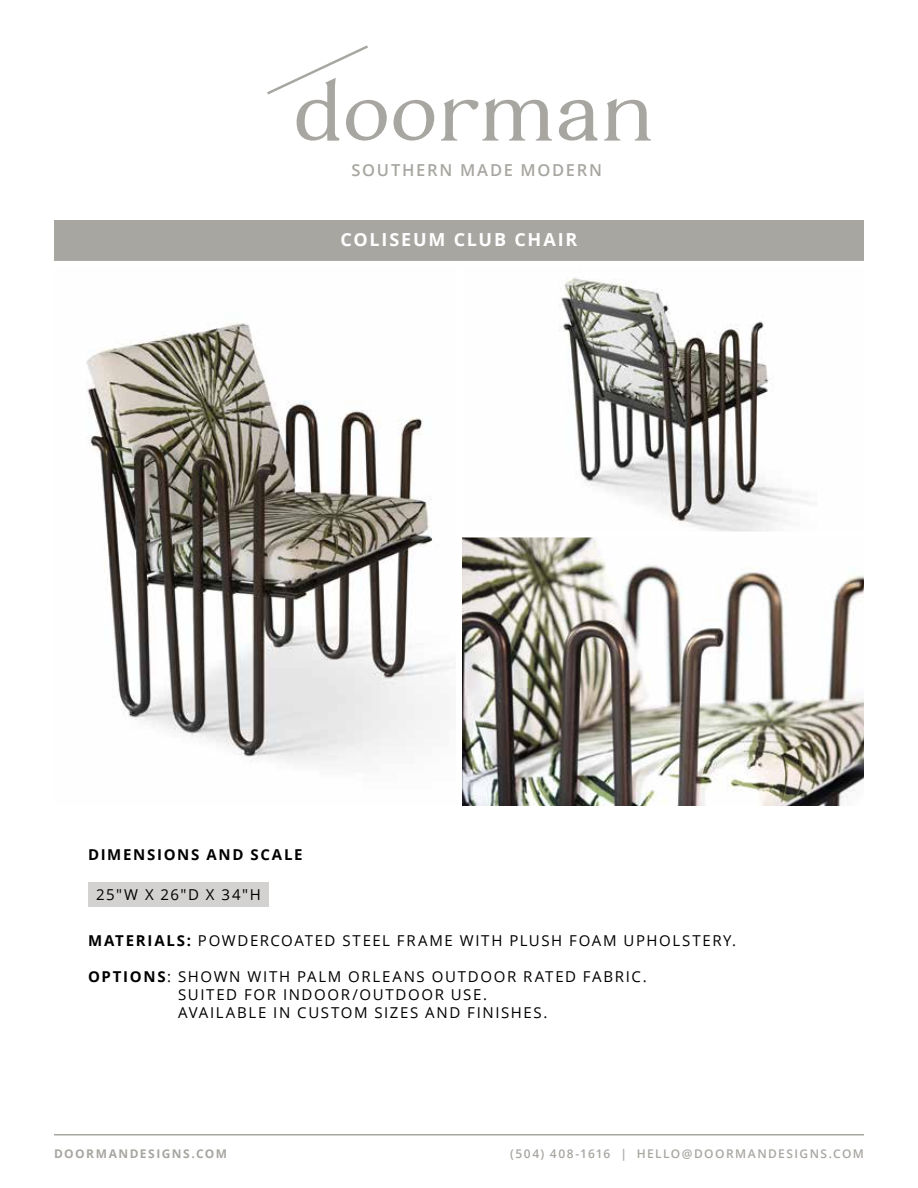
<style>
.page{position:relative;width:918px;height:1188px;background:#fff}
.page>*{position:absolute;margin:0;border:0;box-sizing:border-box;transform-origin:0 0}
.t1{font:700 18px "Open Sans";letter-spacing:.1em;color:#fff}
.t2{font:600 16.5px "Open Sans";letter-spacing:.105em;color:#a8a6a1}
.t3{font:15px/18px "Open Sans";letter-spacing:.11em;color:#000}
.t4{font:700 15px "Open Sans";letter-spacing:.115em;color:#000}
.t5{font:600 12px "Open Sans";letter-spacing:.12em;color:#a8a6a1}
.t6{font:700 12px "Open Sans";letter-spacing:.12em;color:#a8a6a1}
.s1{font-weight:700}
</style>
<div class="page">
<svg style="left:394px;top:100px;width:40px;height:41px"></svg>
<svg style="left:267px;top:45px;width:120px;height:96px"></svg>
<svg style="left:441px;top:99px;width:111px;height:42px"></svg>
<svg style="left:604px;top:99px;width:47px;height:42px"></svg>
<svg style="left:559px;top:100px;width:38px;height:41px"></svg>
<hr style="left:54px;top:1134px;width:810px;height:2px;background:#a8a6a1">
<div style="left:54px;top:221px;width:810px;height:43px;background:#a8a6a1"></div>
<img style="left:86px;top:323px;width:370px;height:439px">
<img style="left:559px;top:277px;width:250px;height:254px">
<img style="left:462px;top:537px;width:402px;height:268px">
<div style="left:54px;top:261px;width:810px;height:6px;background:#fff"></div>
<div style="left:88px;top:882px;width:181px;height:25px;background:#d4d2d0"></div>
<p class="t2" style="left:351px;top:159px;width:252px">SOUTHERN MADE MODERN</p>
<p class="t1" style="left:341px;top:226px;width:238px">COLISEUM CLUB CHAIR</p>
<p class="t4" style="left:88px;top:844px;width:216px">DIMENSIONS AND SCALE</p>
<p class="t3" style="left:96px;top:885px;width:166px">25″W X 26″D X 34″H</p>
<p class="t3" style="left:88px;top:931px;width:650px"><span class="s1">MATERIALS:</span> POWDERCOATED STEEL FRAME WITH PLUSH FOAM UPHOLSTERY.</p>
<p class="t3" style="left:178px;top:967px;width:470px;text-indent:-90px"><span class="s1">OPTIONS</span>: SHOWN WITH PALM ORLEANS OUTDOOR RATED FABRIC.<br>SUITED FOR INDOOR/OUTDOOR USE.<br>AVAILABLE IN CUSTOM SIZES AND FINISHES.</p>
<p class="t6" style="left:54px;top:1145px;width:175px">DOORMANDESIGNS.COM</p>
<p class="t5" style="left:510px;top:1146px;width:355px">(504) 408-1616 | HELLO@DOORMANDESIGNS.COM</p>
</div>
